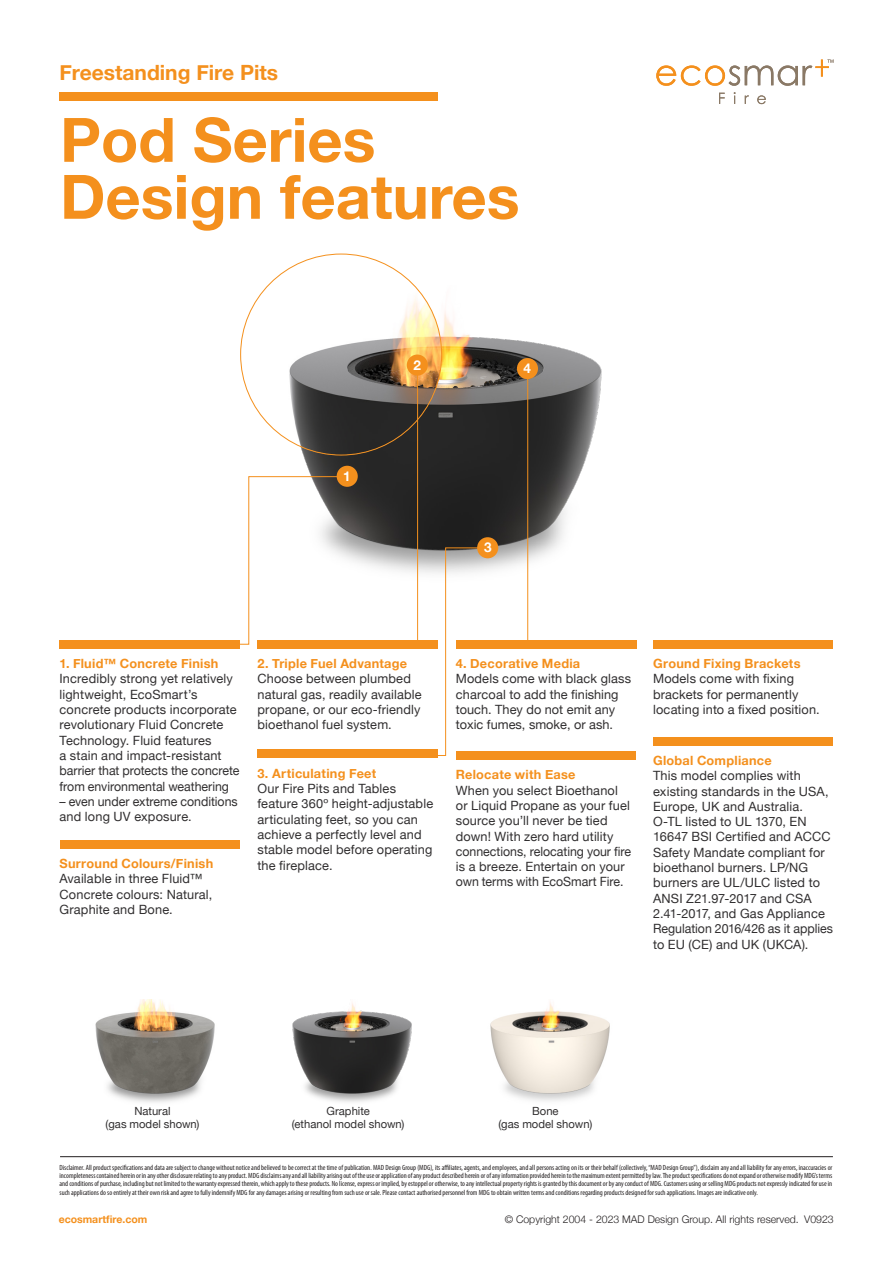
<style>
.page{position:relative;width:893px;height:1263px;background:#fff}
.page>*{position:absolute;margin:0;border:0;box-sizing:border-box;transform-origin:0 0}
.t1{font:700 61.2px "Helvetica Neue";color:#f4901d}
.t2{font:700 21px "Helvetica Neue";color:#f4901d}
.t3{font:700 13.5px "Helvetica Neue";color:#fff}
.t4{font:12.75px/15.3px "Helvetica Neue";letter-spacing:.01em;color:#312f30}
.t5{font:700 12.75px "Helvetica Neue";letter-spacing:.02em;color:#f4901d}
.t6{font:11.25px "Helvetica Neue";letter-spacing:.005em;color:#312f30}
.t7{font:300 10.5px "Helvetica Neue";color:#231f20}
.t8{font:700 10.5px "Helvetica Neue";color:#f4901d}
.t9{font:condensed 7.5px/8.2px "Myriad Pro";color:#231f20;text-align:justify}
</style>
<div class="page">
<hr style="left:60px;top:1156px;width:773px;height:1px;background:#231f20">
<img style="left:240px;top:286px;width:362px;height:312px">
<img style="left:241px;top:254px;width:201px;height:201px;border-radius:100px">
<svg style="left:719px;top:93px;width:6px;height:11px"></svg>
<svg style="left:745px;top:95px;width:4px;height:9px"></svg>
<svg style="left:757px;top:95px;width:9px;height:9px"></svg>
<svg style="left:656px;top:60px;width:177px;height:26px"></svg>
<div style="left:60px;top:92px;width:378px;height:8px;background:#f4901d"></div>
<hr style="left:527px;top:366px;width:1px;height:277px;background:#f4901d">
<hr style="left:417px;top:366px;width:1px;height:277px;background:#f4901d">
<svg style="left:406px;top:547px;width:85px;height:209px"></svg>
<svg style="left:240px;top:476px;width:102px;height:169px"></svg>
<div style="left:337px;top:466px;width:21px;height:21px;background:#f4901d;border-radius:50%"></div>
<div style="left:477px;top:537px;width:21px;height:21px;background:#f4901d;border-radius:50%"></div>
<div style="left:517px;top:358px;width:21px;height:21px;background:#f4901d;border-radius:50%"></div>
<div style="left:407px;top:355px;width:21px;height:21px;background:#f4901d;border-radius:50%"></div>
<img style="left:95px;top:999px;width:120px;height:104px">
<img style="left:292px;top:1003px;width:120px;height:99px">
<img style="left:490px;top:1002px;width:120px;height:99px">
<div style="left:257px;top:640px;width:181px;height:9px;background:#f4901d"></div>
<div style="left:257px;top:750px;width:181px;height:8px;background:#f4901d"></div>
<div style="left:456px;top:640px;width:180px;height:9px;background:#f4901d"></div>
<div style="left:456px;top:752px;width:180px;height:8px;background:#f4901d"></div>
<div style="left:653px;top:640px;width:180px;height:9px;background:#f4901d"></div>
<div style="left:653px;top:737px;width:180px;height:8px;background:#f4901d"></div>
<div style="left:60px;top:640px;width:180px;height:9px;background:#f4901d"></div>
<div style="left:60px;top:841px;width:179px;height:8px;background:#f4901d"></div>
<h2 class="t2" style="left:60px;top:56px;width:220px">Freestanding Fire Pits</h2>
<p class="t1" style="left:60px;top:92px;width:317px">Pod Series</p>
<p class="t1" style="left:60px;top:149px;width:461px">Design features</p>
<p class="t3" style="left:343px;top:465px;width:9px">1</p>
<p class="t3" style="left:413px;top:354px;width:9px">2</p>
<p class="t3" style="left:524px;top:358px;width:9px">4</p>
<p class="t3" style="left:484px;top:537px;width:9px">3</p>
<p class="t5" style="left:60px;top:654px;width:160px">1. Fluid™ Concrete Finish</p>
<p class="t4" style="left:60px;top:672px;width:181px">Incredibly strong yet relatively lightweight, EcoSmart’s concrete products incorporate revolutionary Fluid Concrete<br>Technology. Fluid features<br>a stain and impact-resistant barrier that protects the concrete from environmental weathering</p>
<p class="t4" style="left:60px;top:794px;width:180px">– even under extreme conditions and long UV exposure.</p>
<p class="t5" style="left:60px;top:854px;width:155px">Surround Colours/Finish</p>
<p class="t4" style="left:60px;top:872px;width:154px">Available in three Fluid™<br>Concrete colours: Natural,<br>Graphite and Bone.</p>
<p class="t5" style="left:257px;top:654px;width:151px">2. Triple Fuel Advantage</p>
<p class="t4" style="left:257px;top:672px;width:166px">Choose between plumbed natural gas, readily available propane, or our eco-friendly bioethanol fuel system.</p>
<p class="t5" style="left:257px;top:763px;width:120px">3. Articulating Feet</p>
<p class="t4" style="left:257px;top:782px;width:177px">Our Fire Pits and Tables feature 360º height-adjustable articulating feet, so you can achieve a perfectly level and stable model before operating the fireplace.</p>
<p class="t5" style="left:456px;top:654px;width:126px">4. Decorative Media</p>
<p class="t4" style="left:456px;top:672px;width:177px">Models come with black glass charcoal to add the finishing touch. They do not emit any toxic fumes, smoke, or ash.</p>
<p class="t5" style="left:456px;top:765px;width:121px">Relocate with Ease</p>
<p class="t4" style="left:456px;top:783px;width:177px">When you select Bioethanol or Liquid Propane as your fuel source you’ll never be tied down! With zero hard utility connections, relocating your fire is a breeze. Entertain on your own terms with EcoSmart Fire.</p>
<p class="t5" style="left:653px;top:653px;width:149px">Ground Fixing Brackets</p>
<p class="t4" style="left:653px;top:672px;width:168px">Models come with fixing brackets for permanently locating into a fixed position.</p>
<p class="t5" style="left:653px;top:750px;width:120px">Global Compliance</p>
<p class="t4" style="left:653px;top:769px;width:181px">This model complies with existing standards in the USA,<br>Europe, UK and Australia.<br>O-TL listed to UL 1370, EN<br>16647 BSI Certified and ACCC<br>Safety Mandate compliant for bioethanol burners. LP/NG burners are UL/ULC listed to<br>ANSI Z21.97-2017 and CSA<br>2.41-2017, and Gas Appliance<br>Regulation 2016/426 as it applies to EU (CE) and UK (UKCA).</p>
<p class="t6" style="left:134px;top:1102px;width:38px">Natural</p>
<p class="t6" style="left:106px;top:1116px;width:95px">(gas model shown)</p>
<p class="t6" style="left:326px;top:1102px;width:45px">Graphite</p>
<p class="t6" style="left:292px;top:1116px;width:114px">(ethanol model shown)</p>
<p class="t6" style="left:532px;top:1102px;width:28px">Bone</p>
<p class="t6" style="left:498px;top:1116px;width:95px">(gas model shown)</p>
<p class="t9" style="left:60px;top:1163px;width:774px">Disclaimer. All product specifications and data are subject to change without notice and believed to be correct at the time of publication. MAD Design Group (MDG), its affiliates, agents, and employees, and all persons acting on its or their behalf (collectively, “MAD Design Group”), disclaim any and all liability for any errors, inaccuracies or incompleteness contained herein or in any other disclosure relating to any product. MDG disclaims any and all liability arising out of the use or application of any product described herein or of any information provided herein to the maximum extent permitted by law. The product specifications do not expand or otherwise modify MDG’s terms and conditions of purchase, including but not limited to the warranty expressed therein, which apply to these products. No license, express or implied, by estoppel or otherwise, to any intellectual property rights is granted by this document or by any conduct of MDG. Customers using or selling MDG products not expressly indicated for use in such applications do so entirely at their own risk and agree to fully indemnify MDG for any damages arising or resulting from such use or sale. Please contact authorised personnel from MDG to obtain written terms and conditions regarding products designed for such applications. Images are indicative only.</p>
<p class="t8" style="left:59px;top:1211px;width:90px">ecosmartfire.com</p>
<p class="t7" style="left:505px;top:1210px;width:330px">© Copyright 2004 - 2023 MAD Design Group. All rights reserved. V0923</p>
</div>
